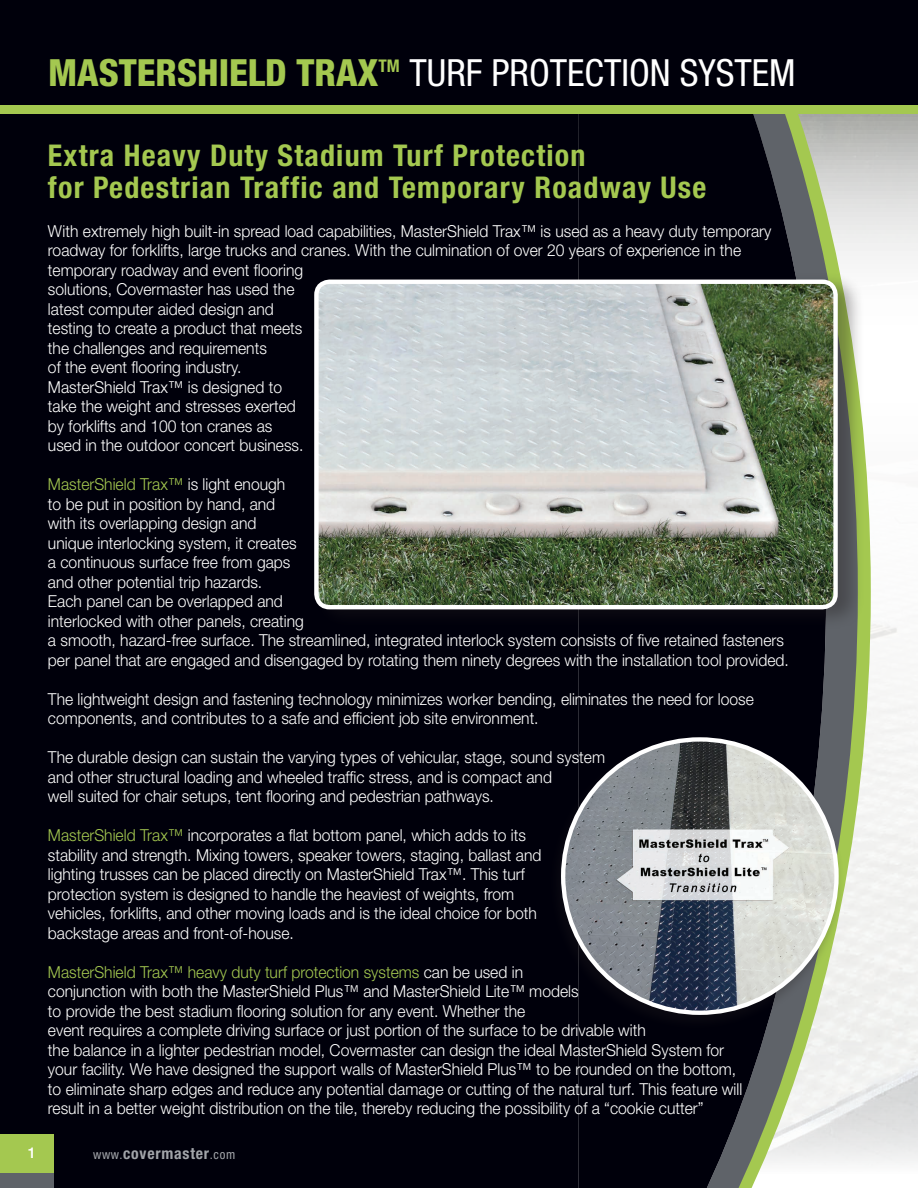
<style>
.page{position:relative;width:918px;height:1188px;background:#fff}
.page>*{position:absolute;margin:0;border:0;box-sizing:border-box;transform-origin:0 0}
.t1{font:condensed 37.5px "Helvetica Neue LT Std";color:#fff}
.t2{font:700 condensed 30px/31.5px "Helvetica Neue LT Std";letter-spacing:.04em;color:#a4c850}
.t3{font:300 16.5px/19.5px "Helvetica Neue LT Std";color:#fff;scale:.95 1}
.t4{font:700 condensed 15.75px "Helvetica Neue LT Std";letter-spacing:.05em;color:#a2a5aa}
.t5{font:500 15px "Helvetica Neue LT Std";color:#fff}
.s1{font-weight:800;color:#a4c850}
.s2{color:#a4c850}
.s3{font-weight:400;font-size:12.75px}
</style>
<div class="page">
<svg style="left:578px;top:113px;width:340px;height:1075px"></svg>
<div style="left:1px;top:113px;width:577px;height:1075px;background:#00000b"></div>
<div style="left:313px;top:272px;width:552px;height:358px;background:#231f20;opacity:.38"></div>
<img style="left:316px;top:282px;width:520px;height:325px">
<div style="left:314px;top:280px;width:524px;height:329px;border:4px solid #fff;border-radius:13px"></div>
<div style="left:548px;top:734px;width:297px;height:297px;background:#231f20;opacity:.3"></div>
<img style="left:563px;top:739px;width:274px;height:274px;border-radius:137px">
<div style="left:0;top:0;width:918px;height:110px;background:#00000b"></div>
<div style="left:0;top:105px;width:918px;height:8px;background:#a4c850"></div>
<div style="left:0;top:1168px;width:54px;height:20px;background:#5f6369"></div>
<div style="left:0;top:1134px;width:54px;height:38px;background:#a4c850"></div>
<h1 class="t1" style="left:48px;top:51px;width:749px"><span class="s1">MASTERSHIELD TRAX</span><sup>TM</sup> TURF PROTECTION SYSTEM</h1>
<h2 class="t2" style="left:48px;top:139px;width:660px">Extra Heavy Duty Stadium Turf Protection<br>for Pedestrian Traffic and Temporary Roadway Use</h2>
<p class="t3" style="left:48px;top:221px;width:763px">With extremely high built-in spread load capabilities, MasterShield Trax™ is used as a heavy duty temporary roadway for forklifts, large trucks and cranes. With the culmination of over 20 years of experience in the temporary roadway and event flooring<br>solutions, Covermaster has used the<br>latest computer aided design and<br>testing to create a product that meets<br>the challenges and requirements<br>of the event flooring industry.<br>MasterShield Trax™ is designed to<br>take the weight and stresses exerted<br>by forklifts and 100 ton cranes as<br>used in the outdoor concert business.</p>
<p class="t3" style="left:48px;top:474px;width:782px"><span class="s2">MasterShield Trax™</span> is light enough<br>to be put in position by hand, and<br>with its overlapping design and<br>unique interlocking system, it creates<br>a continuous surface free from gaps<br>and other potential trip hazards.<br>Each panel can be overlapped and<br>interlocked with other panels, creating<br>a smooth, hazard-free surface. The streamlined, integrated interlock system consists of five retained fasteners per panel that are engaged and disengaged by rotating them ninety degrees with the installation tool provided.</p>
<p class="t3" style="left:48px;top:689px;width:744px">The lightweight design and fastening technology minimizes worker bending, eliminates the need for loose components, and contributes to a safe and efficient job site environment.</p>
<p class="t3" style="left:48px;top:747px;width:588px">The durable design can sustain the varying types of vehicular, stage, sound system and other structural loading and wheeled traffic stress, and is compact and<br>well suited for chair setups, tent flooring and pedestrian pathways.</p>
<p class="t3" style="left:48px;top:825px;width:521px"><span class="s2">MasterShield Trax™</span> incorporates a flat bottom panel, which adds to its stability and strength. Mixing towers, speaker towers, staging, ballast and lighting trusses can be placed directly on MasterShield Trax™. This turf protection system is designed to handle the heaviest of weights, from vehicles, forklifts, and other moving loads and is the ideal choice for both backstage areas and front-of-house.</p>
<p class="t3" style="left:48px;top:962px;width:732px"><span class="s2">MasterShield Trax™ heavy duty turf protection systems</span> can be used in<br>conjunction with both the MasterShield Plus™ and MasterShield Lite™ models<br>to provide the best stadium flooring solution for any event. Whether the<br>event requires a complete driving surface or just portion of the surface to be drivable with<br>the balance in a lighter pedestrian model, Covermaster can design the ideal MasterShield System for your facility. We have designed the support walls of MasterShield Plus™ to be rounded on the bottom, to eliminate sharp edges and reduce any potential damage or cutting of the natural turf. This feature will result in a better weight distribution on the tile, thereby reducing the possibility of a “cookie cutter”</p>
<p class="t5" style="left:28px;top:1144px;width:10px">1</p>
<p class="t4" style="left:93px;top:1144px;width:144px"><span class="s3">www.</span>covermaster<span class="s3">.com</span></p>
</div>
